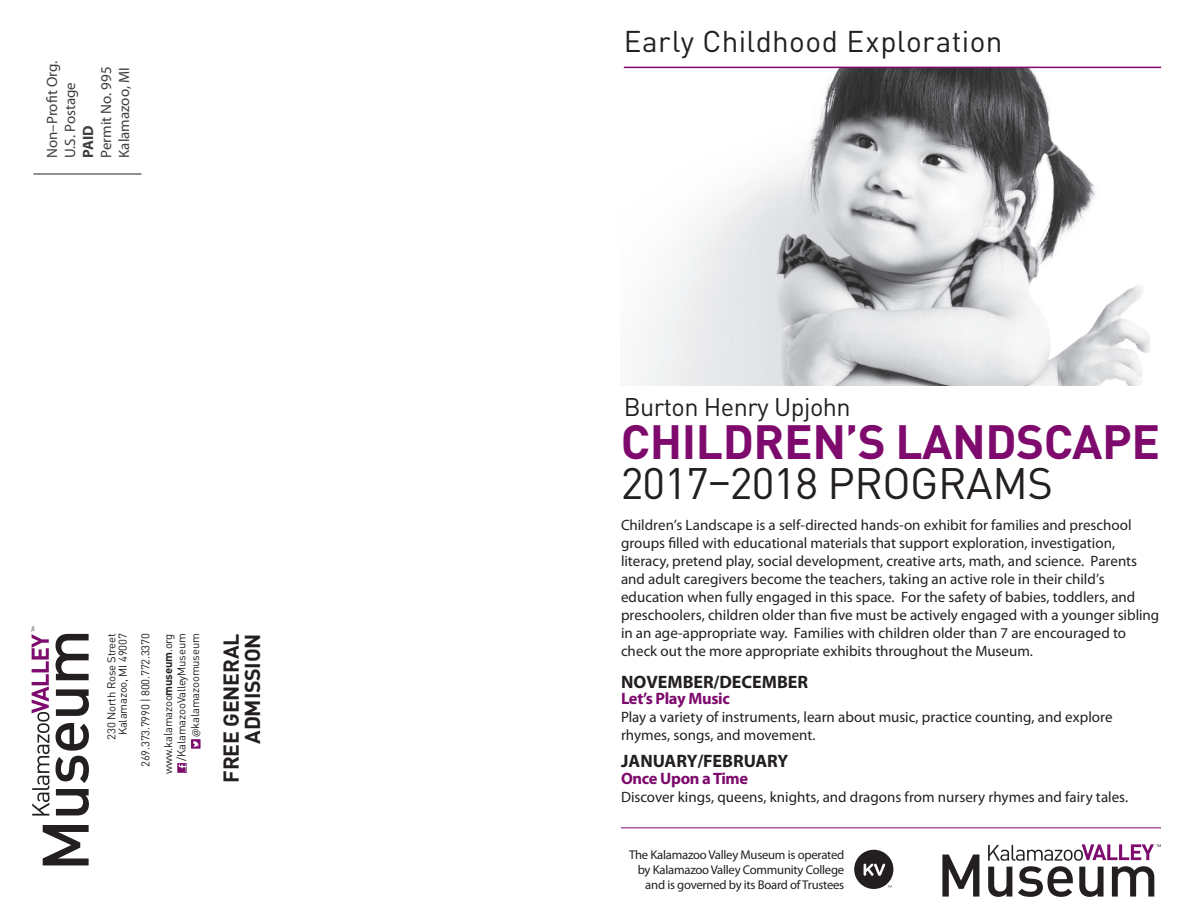
<style>
.page{position:relative;width:1188px;height:918px;background:#fff}
.page>*{position:absolute;margin:0;border:0;box-sizing:border-box;transform-origin:0 0}
.t1{font:700 47.55px "DIN Pro";letter-spacing:-.01em;color:#7e0a6d}
.t2{font:43.5px "DIN Pro";letter-spacing:-.01em;color:#231f20}
.t3{font:29.7px "DIN Pro";letter-spacing:.015em;color:#231f20}
.t4{font:25.2px "DIN Pro";letter-spacing:-.02em;color:#231f20}
.t5{font:700 21.3px/21.3px "DIN Pro";letter-spacing:-.01em;color:#231f20;text-align:right}
.t6{font:700 18px "Myriad Pro";color:#231f20}
.t7{font:700 16.5px "Myriad Pro";letter-spacing:-.02em;color:#7e0a6d}
.t8{font:15px/18px "Myriad Pro";color:#231f20}
.t9{font:15px/18px "Myriad Pro";color:#3e3e3f}
.t10{font:700 15px "Myriad Pro";color:#3e3e3f}
.t11{font:12.75px/14.9px "Myriad Pro";letter-spacing:-.02em;color:#231f20;text-align:right}
.t12{font:11.25px/11.2px "DIN Pro";letter-spacing:-.02em;color:#231f20;text-align:right}
.s1{font-weight:700}
.s2{font-family:"Myriad Pro"}
</style>
<div class="page">
<img style="left:624px;top:68px;width:537px;height:318px">
<svg style="left:854px;top:850px;width:39px;height:39px"></svg>
<hr style="left:621px;top:827px;width:540px;height:1px;background:#7e0a6d">
<hr style="left:33px;top:174px;width:108px;height:1px;background:#231f20">
<svg style="left:43px;top:825px;width:46px;height:40px"></svg>
<svg style="left:56px;top:789px;width:33px;height:26px"></svg>
<svg style="left:56px;top:723px;width:33px;height:60px"></svg>
<svg style="left:56px;top:689px;width:33px;height:27px"></svg>
<svg style="left:56px;top:634px;width:33px;height:46px"></svg>
<svg style="left:32px;top:627px;width:18px;height:189px"></svg>
<svg style="left:177px;top:763px;width:10px;height:10px"></svg>
<svg style="left:179px;top:764px;width:7px;height:8px"></svg>
<div style="left:191px;top:739px;width:10px;height:10px;background:#7e0a6d"></div>
<svg style="left:193px;top:741px;width:5px;height:6px"></svg>
<svg style="left:942px;top:855px;width:37px;height:42px"></svg>
<svg style="left:988px;top:844px;width:173px;height:53px"></svg>
<hr style="left:624px;top:67px;width:537px;height:1px;background:#7e0a6d">
<p class="t9" style="left:43px;top:158px;width:99px;rotate:-90deg">Non–Profit Org.<br>U.S. Postage</p>
<p class="t9" style="left:97px;top:158px;width:93px;rotate:-90deg">Permit No. 995<br>Kalamazoo, MI</p>
<p class="t10" style="left:78px;top:158px;width:34px;rotate:-90deg">PAID</p>
<p class="t12" style="left:105px;top:740px;width:108px;text-align:center;rotate:-90deg">230 North Rose Street<br>Kalamazoo, MI 49007</p>
<p class="t12" style="left:134px;top:774px;width:142px;line-height:22.6px;rotate:-90deg">269.373.7990 | 800.772.3370 www.kalamazoo<span class="s1">museum</span>.org</p>
<p class="t12" style="left:174px;top:761px;width:129px;line-height:13.5px;rotate:-90deg">/KalamazooValleyMuseum <span class="s2">@</span>kalamazoomuseum</p>
<h3 class="t5" style="left:220px;top:783px;width:151px;rotate:-90deg">FREE GENERAL<br>ADMISSION</h3>
<h3 class="t3" style="left:624px;top:21px;width:380px">Early Childhood Exploration</h3>
<h3 class="t4" style="left:624px;top:390px;width:229px">Burton Henry Upjohn</h3>
<h1 class="t1" style="left:621px;top:410px;width:541px">CHILDREN’S LANDSCAPE</h1>
<h2 class="t2" style="left:621px;top:454px;width:434px">2017–2018 PROGRAMS</h2>
<p class="t8" style="left:621px;top:515px;width:540px">Children’s Landscape is a self-directed hands-on exhibit for families and preschool groups filled with educational materials that support exploration, investigation, literacy, pretend play, social development, creative arts, math, and science. Parents and adult caregivers become the teachers, taking an active role in their child’s education when fully engaged in this space. For the safety of babies, toddlers, and preschoolers, children older than five must be actively engaged with a younger sibling in an age-appropriate way. Families with children older than 7 are encouraged to check out the more appropriate exhibits throughout the Museum.</p>
<p class="t6" style="left:621px;top:670px;width:189px">NOVEMBER/DECEMBER</p>
<p class="t7" style="left:621px;top:688px;width:110px">Let’s Play Music</p>
<p class="t8" style="left:621px;top:708px;width:493px">Play a variety of instruments, learn about music, practice counting, and explore rhymes, songs, and movement.</p>
<p class="t6" style="left:621px;top:749px;width:169px">JANUARY/FEBRUARY</p>
<p class="t7" style="left:621px;top:767px;width:129px">Once Upon a Time</p>
<p class="t8" style="left:621px;top:787px;width:509px">Discover kings, queens, knights, and dragons from nursery rhymes and fairy tales.</p>
<p class="t11" style="left:629px;top:847px;width:217px">The Kalamazoo Valley Museum is operated by Kalamazoo Valley Community College and is governed by its Board of Trustees</p>
</div>
